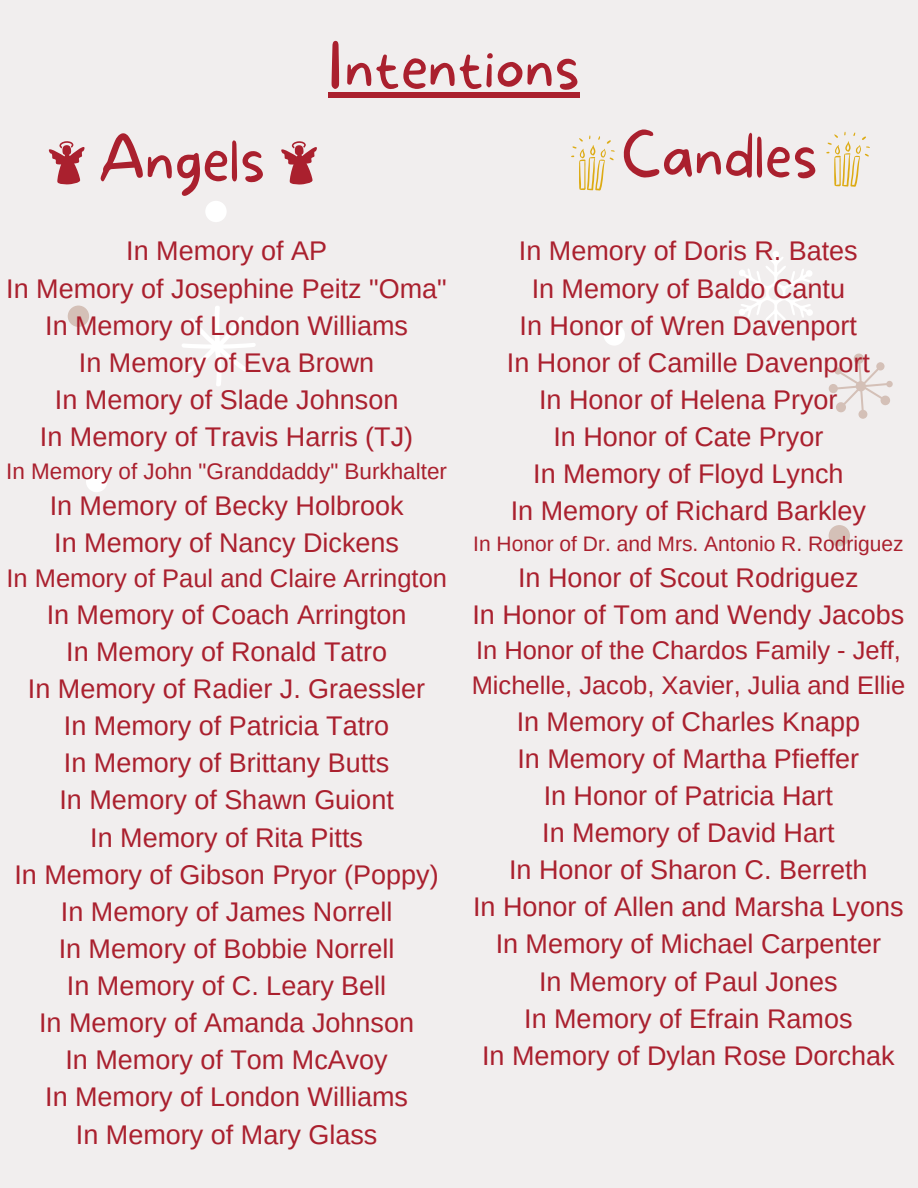
<style>
.page{position:relative;width:918px;height:1188px;background:#f1eeee}
.page>*{position:absolute;margin:0;border:0;box-sizing:border-box;transform-origin:0 0}
.t1{font:100 60.6px "More Sugar";color:#aa202e}
.t2{font:27px "Arimo";color:#aa202e}
.t3{font:25.5px/34.8px "Arimo";color:#aa202e}
.t4{font:22.5px "Arimo";color:#aa202e}
.t5{font:21px "Arimo";color:#aa202e}
</style>
<div class="page">
<svg style="left:182px;top:306px;width:74px;height:80px"></svg>
<svg style="left:838px;top:358px;width:48px;height:57px"></svg>
<div style="left:876px;top:362px;width:9px;height:9px;background:#d4c0b7;border-radius:50%"></div>
<div style="left:854px;top:354px;width:10px;height:10px;background:#d4c0b7;border-radius:50%"></div>
<div style="left:834px;top:367px;width:8px;height:8px;background:#d4c0b7;border-radius:50%"></div>
<div style="left:836px;top:402px;width:10px;height:10px;background:#d4c0b7;border-radius:50%"></div>
<div style="left:859px;top:410px;width:8px;height:9px;background:#d4c0b7;border-radius:50%"></div>
<div style="left:880px;top:395px;width:10px;height:10px;background:#d4c0b7;border-radius:50%"></div>
<div style="left:886px;top:381px;width:7px;height:6px;background:#d4c0b7;border-radius:50%"></div>
<div style="left:829px;top:384px;width:9px;height:9px;background:#d4c0b7;border-radius:50%"></div>
<div style="left:856px;top:381px;width:10px;height:10px;background:#d4c0b7;border-radius:50%"></div>
<div style="left:604px;top:324px;width:21px;height:22px;background:#fff;border-radius:50%"></div>
<div style="left:205px;top:201px;width:22px;height:21px;background:#fff;border-radius:50%"></div>
<div style="left:86px;top:471px;width:21px;height:21px;background:#fff;border-radius:50%"></div>
<div style="left:829px;top:525px;width:21px;height:21px;background:#d4c0b7;border-radius:50%"></div>
<div style="left:68px;top:306px;width:21px;height:21px;background:#d4c0b7;border-radius:50%"></div>
<svg style="left:739px;top:251px;width:74px;height:84px"></svg>
<svg style="left:48px;top:141px;width:37px;height:44px"></svg>
<svg style="left:571px;top:135px;width:44px;height:56px"></svg>
<div style="left:328px;top:92px;width:251px;height:6px;background:#aa202e"></div>
<svg style="left:281px;top:141px;width:36px;height:44px"></svg>
<svg style="left:826px;top:132px;width:44px;height:55px"></svg>
<p class="t1" style="left:328px;top:31px;width:253px">Intentions</p>
<p class="t1" style="left:98px;top:124px;width:168px">Angels</p>
<p class="t1" style="left:621px;top:120px;width:198px">Candles</p>
<p class="t2" style="left:126px;top:236px;width:202px">In Memory of AP</p>
<p class="t2" style="left:6px;top:273px;width:442px">In Memory of Josephine Peitz "Oma"</p>
<p class="t2" style="left:45px;top:310px;width:364px">In Memory of London Williams</p>
<p class="t2" style="left:79px;top:347px;width:297px">In Memory of Eva Brown</p>
<p class="t2" style="left:55px;top:385px;width:345px">In Memory of Slade Johnson</p>
<p class="t2" style="left:40px;top:422px;width:375px">In Memory of Travis Harris (TJ)</p>
<p class="t4" style="left:6px;top:458px;width:442px">In Memory of John "Granddaddy" Burkhalter</p>
<p class="t2" style="left:50px;top:490px;width:355px">In Memory of Becky Holbrook</p>
<p class="t2" style="left:54px;top:527px;width:346px">In Memory of Nancy Dickens</p>
<p class="t3" style="left:6px;top:560px;width:442px">In Memory of Paul and Claire Arrington</p>
<p class="t2" style="left:47px;top:599px;width:361px">In Memory of Coach Arrington</p>
<p class="t2" style="left:66px;top:637px;width:322px">In Memory of Ronald Tatro</p>
<p class="t2" style="left:28px;top:674px;width:399px">In Memory of Radier J. Graessler</p>
<p class="t2" style="left:64px;top:711px;width:327px">In Memory of Patricia Tatro</p>
<p class="t2" style="left:64px;top:748px;width:327px">In Memory of Brittany Butts</p>
<p class="t2" style="left:59px;top:785px;width:336px">In Memory of Shawn Guiont</p>
<p class="t2" style="left:90px;top:822px;width:274px">In Memory of Rita Pitts</p>
<p class="t2" style="left:14px;top:859px;width:426px">In Memory of Gibson Pryor (Poppy)</p>
<p class="t2" style="left:61px;top:896px;width:333px">In Memory of James Norrell</p>
<p class="t2" style="left:59px;top:934px;width:337px">In Memory of Bobbie Norrell</p>
<p class="t2" style="left:67px;top:971px;width:321px">In Memory of C. Leary Bell</p>
<p class="t2" style="left:39px;top:1008px;width:376px">In Memory of Amanda Johnson</p>
<p class="t2" style="left:65px;top:1045px;width:324px">In Memory of Tom McAvoy</p>
<p class="t2" style="left:45px;top:1082px;width:364px">In Memory of London Williams</p>
<p class="t2" style="left:76px;top:1119px;width:303px">In Memory of Mary Glass</p>
<p class="t2" style="left:519px;top:236px;width:340px">In Memory of Doris R. Bates</p>
<p class="t2" style="left:532px;top:273px;width:315px">In Memory of Baldo Cantu</p>
<p class="t2" style="left:520px;top:310px;width:339px">In Honor of Wren Davenport</p>
<p class="t2" style="left:507px;top:347px;width:364px">In Honor of Camille Davenport</p>
<p class="t2" style="left:539px;top:385px;width:300px">In Honor of Helena Pryor</p>
<p class="t2" style="left:553px;top:422px;width:271px">In Honor of Cate Pryor</p>
<p class="t2" style="left:533px;top:459px;width:312px">In Memory of Floyd Lynch</p>
<p class="t2" style="left:511px;top:496px;width:357px">In Memory of Richard Barkley</p>
<p class="t5" style="left:473px;top:532px;width:432px">In Honor of Dr. and Mrs. Antonio R. Rodriguez</p>
<p class="t2" style="left:518px;top:562px;width:342px">In Honor of Scout Rodriguez</p>
<p class="t2" style="left:472px;top:599px;width:433px">In Honor of Tom and Wendy Jacobs</p>
<p class="t3" style="left:472px;top:632px;width:435px">In Honor of the Chardos Family - Jeff,<br>Michelle, Jacob, Xavier, Julia and Ellie</p>
<p class="t2" style="left:517px;top:706px;width:345px">In Memory of Charles Knapp</p>
<p class="t2" style="left:517px;top:743px;width:343px">In Memory of Martha Pfieffer</p>
<p class="t2" style="left:544px;top:781px;width:291px">In Honor of Patricia Hart</p>
<p class="t2" style="left:542px;top:818px;width:294px">In Memory of David Hart</p>
<p class="t2" style="left:509px;top:855px;width:360px">In Honor of Sharon C. Berreth</p>
<p class="t2" style="left:473px;top:892px;width:432px">In Honor of Allen and Marsha Lyons</p>
<p class="t2" style="left:496px;top:929px;width:387px">In Memory of Michael Carpenter</p>
<p class="t2" style="left:539px;top:966px;width:300px">In Memory of Paul Jones</p>
<p class="t2" style="left:524px;top:1003px;width:330px">In Memory of Efrain Ramos</p>
<p class="t2" style="left:482px;top:1040px;width:414px">In Memory of Dylan Rose Dorchak</p>
</div>
